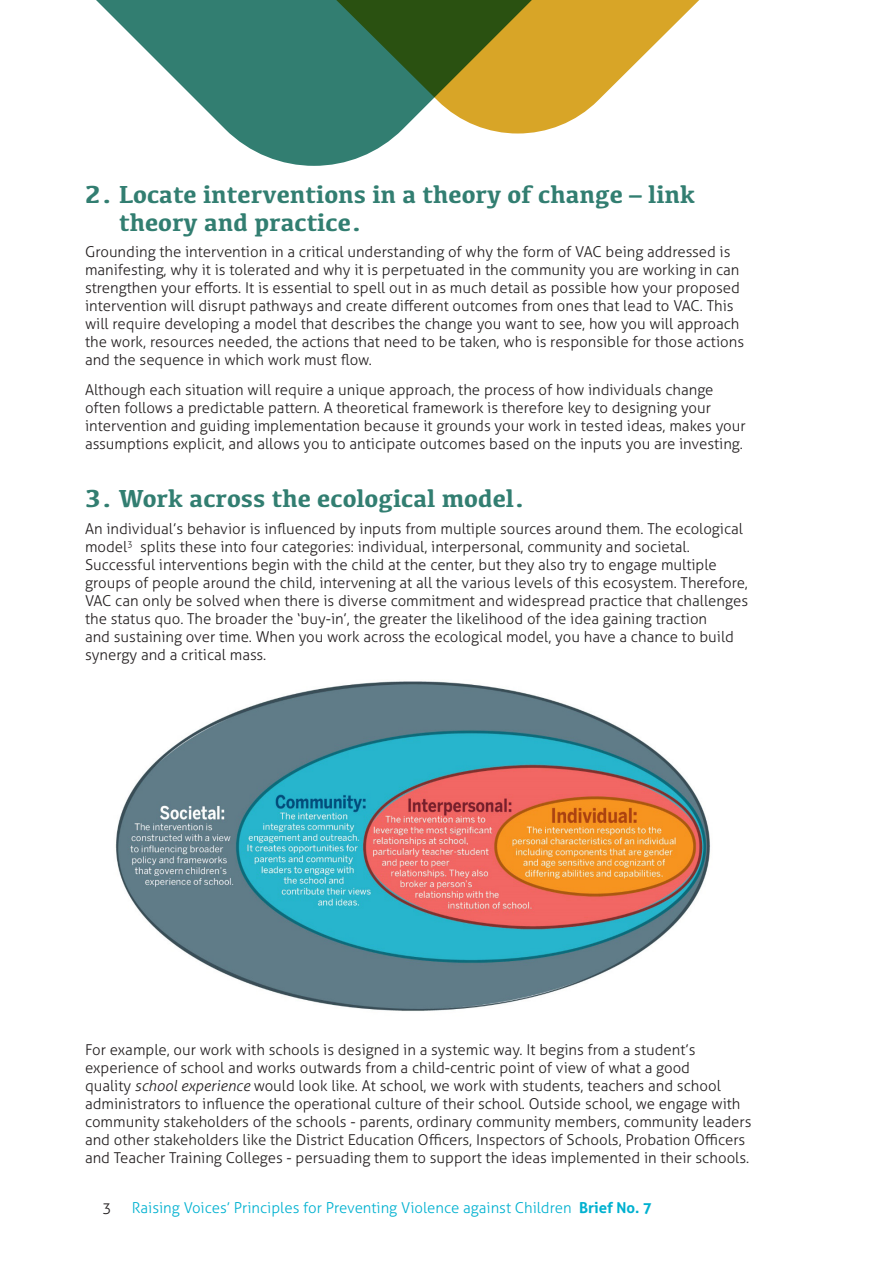
<style>
.page{position:relative;width:893px;height:1263px;background:#fff}
.page>*{position:absolute;margin:0;border:0;box-sizing:border-box;transform-origin:0 0}
.t1{font:700 25.5px/27.5px "Kefa";color:#327e71}
.Annotation_text{font:300 15px/18px "Aller";color:#231f20}
.t2{font:300 15px "Aller";color:#00b1d0}
.s1{font-style:italic}
.s2{font-weight:700}
</style>
<div class="page">
<img style="left:115px;top:681px;width:595px;height:330px">
<svg style="left:96px;top:0;width:302px;height:166px;fill:#327e71"></svg>
<svg style="left:291px;top:0;width:408px;height:134px"></svg>
<p class="t1" style="left:119px;top:180px;width:578px;text-indent:-34px">2. Locate interventions in a theory of change – link theory and practice.</p>
<p class="Annotation_text" style="left:85px;top:243px;width:661px">Grounding the intervention in a critical understanding of why the form of VAC being addressed is manifesting, why it is tolerated and why it is perpetuated in the community you are working in can strengthen your efforts. It is essential to spell out in as much detail as possible how your proposed intervention will disrupt pathways and create different outcomes from ones that lead to VAC. This will require developing a model that describes the change you want to see, how you will approach the work, resources needed, the actions that need to be taken, who is responsible for those actions and the sequence in which work must flow.</p>
<p class="Annotation_text" style="left:85px;top:381px;width:662px">Although each situation will require a unique approach, the process of how individuals change often follows a predictable pattern. A theoretical framework is therefore key to designing your intervention and guiding implementation because it grounds your work in tested ideas, makes your assumptions explicit, and allows you to anticipate outcomes based on the inputs you are investing.</p>
<p class="t1" style="left:85px;top:483px;width:442px">3. Work across the ecological model.</p>
<p class="Annotation_text" style="left:85px;top:519px;width:665px">An individual’s behavior is influenced by inputs from multiple sources around them. The ecological model<sup>3</sup> splits these into four categories: individual, interpersonal, community and societal.<br>Successful interventions begin with the child at the center, but they also try to engage multiple groups of people around the child, intervening at all the various levels of this ecosystem. Therefore, VAC can only be solved when there is diverse commitment and widespread practice that challenges the status quo. The broader the ‘buy-in’, the greater the likelihood of the idea gaining traction<br>and sustaining over time. When you work across the ecological model, you have a chance to build synergy and a critical mass.</p>
<p class="Annotation_text" style="left:85px;top:1041px;width:668px">For example, our work with schools is designed in a systemic way. It begins from a student’s experience of school and works outwards from a child-centric point of view of what a good<br>quality <span class="s1">school experience</span> would look like. At school, we work with students, teachers and school administrators to influence the operational culture of their school. Outside school, we engage with community stakeholders of the schools - parents, ordinary community members, community leaders and other stakeholders like the District Education Officers, Inspectors of Schools, Probation Officers and Teacher Training Colleges - persuading them to support the ideas implemented in their schools.</p>
<p class="Annotation_text" style="left:103px;top:1198px;width:10px">3</p>
<p class="t2" style="left:132px;top:1198px;width:522px">Raising Voices’ Principles for Preventing Violence against Children <span class="s2">Brief No. 7</span></p>
</div>
